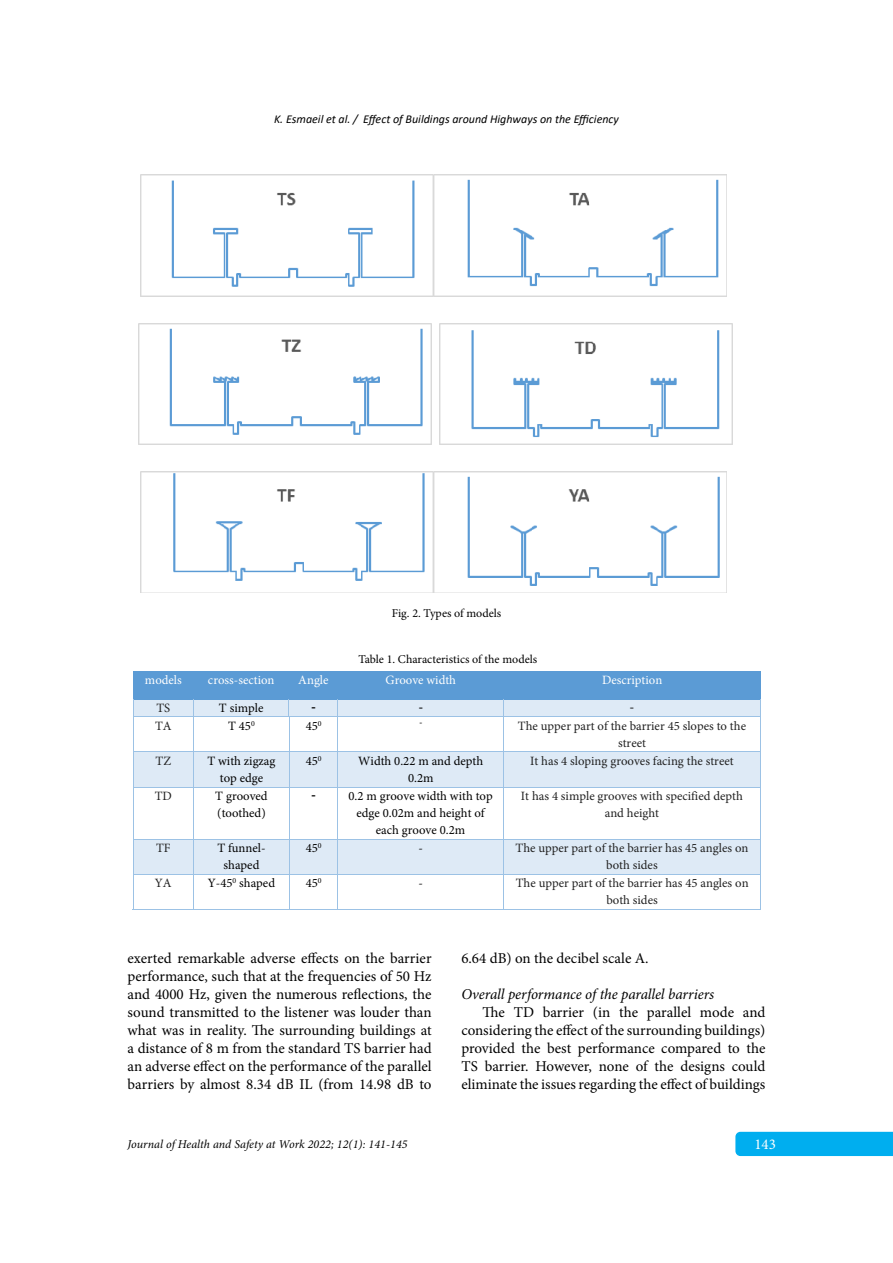
<style>
.page{position:relative;width:893px;height:1263px;background:#fff}
.page>*{position:absolute;margin:0;border:0;box-sizing:border-box;transform-origin:0 0}
.t1{font:15px/18px "Minion Pro";color:#000;text-align:justify}
.t2{font:italic 15px "Minion Pro";letter-spacing:-.005em;color:#000}
.t3{font:15px "Minion Pro";color:#fff}
.t4{font:12.75px/17.1px "Minion Pro";color:#212121;text-align:center}
.t5{font:12.75px/17.1px "Minion Pro";color:#000;text-align:center}
.t6{font:12.75px "Minion Pro";color:#fff}
.t7{font:12.75px "Arial";color:#000}
.t8{font:12.75px "Times New Roman";color:#000}
.t9{font:12.75px "Times New Roman";color:#212121}
.t10{font:italic 12px "Calibri";color:#000}
.t11{font:12px "Minion Pro";color:#000}
.t12{font:italic 12px "Minion Pro";color:#000}
.t13{font:8.4px "Times New Roman";color:#000}
.t14{font:7.8px "Minion Pro";color:#000}
</style>
<div class="page">
<div style="left:735px;top:1132px;width:158px;height:24px;background:#00aeef"></div>
<img style="left:140px;top:175px;width:586px;height:121px">
<img style="left:440px;top:323px;width:293px;height:121px">
<img style="left:138px;top:323px;width:293px;height:121px">
<img style="left:140px;top:472px;width:586px;height:121px">
<div style="left:504px;top:672px;width:256px;height:27px;background:#5b9bd5"></div>
<div style="left:338px;top:672px;width:166px;height:27px;background:#5b9bd5"></div>
<div style="left:289px;top:672px;width:49px;height:27px;background:#5b9bd5"></div>
<div style="left:193px;top:672px;width:96px;height:27px;background:#5b9bd5"></div>
<div style="left:133px;top:672px;width:60px;height:27px;background:#5b9bd5"></div>
<hr style="left:133px;top:671px;width:628px;height:1px;background:#5b9bd5">
<div style="left:504px;top:699px;width:256px;height:18px;background:#deeaf6"></div>
<div style="left:338px;top:699px;width:165px;height:18px;background:#deeaf6"></div>
<div style="left:289px;top:699px;width:48px;height:18px;background:#deeaf6"></div>
<div style="left:194px;top:699px;width:95px;height:18px;background:#deeaf6"></div>
<div style="left:134px;top:699px;width:59px;height:18px;background:#deeaf6"></div>
<hr style="left:133px;top:699px;width:628px;height:1px;background:#5b9bd5">
<svg style="left:133px;top:699px;width:1px;height:18px"></svg>
<svg style="left:193px;top:699px;width:1px;height:18px"></svg>
<svg style="left:337px;top:699px;width:1px;height:18px"></svg>
<svg style="left:503px;top:699px;width:1px;height:18px"></svg>
<svg style="left:760px;top:672px;width:1px;height:45px"></svg>
<hr style="left:133px;top:717px;width:628px;height:1px;background:#9cc2e5">
<hr style="left:133px;top:717px;width:1px;height:35px;background:#9cc2e5">
<hr style="left:193px;top:717px;width:1px;height:35px;background:#9cc2e5">
<hr style="left:289px;top:717px;width:1px;height:35px;background:#9cc2e5">
<hr style="left:337px;top:717px;width:1px;height:35px;background:#9cc2e5">
<hr style="left:503px;top:717px;width:1px;height:35px;background:#9cc2e5">
<hr style="left:760px;top:717px;width:1px;height:35px;background:#9cc2e5">
<div style="left:504px;top:752px;width:256px;height:35px;background:#deeaf6"></div>
<div style="left:338px;top:752px;width:165px;height:35px;background:#deeaf6"></div>
<div style="left:290px;top:752px;width:47px;height:35px;background:#deeaf6"></div>
<div style="left:194px;top:752px;width:95px;height:35px;background:#deeaf6"></div>
<div style="left:134px;top:752px;width:59px;height:35px;background:#deeaf6"></div>
<hr style="left:133px;top:752px;width:628px;height:1px;background:#9cc2e5">
<hr style="left:133px;top:752px;width:1px;height:35px;background:#9cc2e5">
<hr style="left:193px;top:752px;width:1px;height:35px;background:#9cc2e5">
<hr style="left:289px;top:752px;width:1px;height:35px;background:#9cc2e5">
<hr style="left:337px;top:752px;width:1px;height:35px;background:#9cc2e5">
<hr style="left:503px;top:752px;width:1px;height:35px;background:#9cc2e5">
<hr style="left:760px;top:752px;width:1px;height:35px;background:#9cc2e5">
<hr style="left:133px;top:787px;width:628px;height:1px;background:#9cc2e5">
<hr style="left:133px;top:787px;width:1px;height:52px;background:#9cc2e5">
<hr style="left:193px;top:787px;width:1px;height:52px;background:#9cc2e5">
<hr style="left:289px;top:787px;width:1px;height:52px;background:#9cc2e5">
<hr style="left:337px;top:787px;width:1px;height:52px;background:#9cc2e5">
<hr style="left:503px;top:787px;width:1px;height:52px;background:#9cc2e5">
<hr style="left:760px;top:787px;width:1px;height:52px;background:#9cc2e5">
<div style="left:504px;top:839px;width:256px;height:35px;background:#deeaf6"></div>
<div style="left:338px;top:839px;width:165px;height:35px;background:#deeaf6"></div>
<div style="left:290px;top:839px;width:47px;height:35px;background:#deeaf6"></div>
<div style="left:194px;top:839px;width:95px;height:35px;background:#deeaf6"></div>
<div style="left:134px;top:839px;width:59px;height:35px;background:#deeaf6"></div>
<hr style="left:133px;top:839px;width:628px;height:1px;background:#9cc2e5">
<hr style="left:133px;top:839px;width:1px;height:35px;background:#9cc2e5">
<hr style="left:193px;top:839px;width:1px;height:35px;background:#9cc2e5">
<hr style="left:289px;top:839px;width:1px;height:35px;background:#9cc2e5">
<hr style="left:337px;top:839px;width:1px;height:35px;background:#9cc2e5">
<hr style="left:503px;top:839px;width:1px;height:35px;background:#9cc2e5">
<hr style="left:760px;top:839px;width:1px;height:35px;background:#9cc2e5">
<hr style="left:133px;top:874px;width:628px;height:1px;background:#9cc2e5">
<hr style="left:133px;top:874px;width:1px;height:35px;background:#9cc2e5">
<hr style="left:133px;top:909px;width:60px;height:1px;background:#9cc2e5">
<hr style="left:193px;top:874px;width:1px;height:35px;background:#9cc2e5">
<hr style="left:194px;top:909px;width:95px;height:1px;background:#9cc2e5">
<hr style="left:289px;top:874px;width:1px;height:35px;background:#9cc2e5">
<hr style="left:290px;top:909px;width:47px;height:1px;background:#9cc2e5">
<hr style="left:337px;top:874px;width:1px;height:35px;background:#9cc2e5">
<hr style="left:338px;top:909px;width:165px;height:1px;background:#9cc2e5">
<hr style="left:503px;top:874px;width:1px;height:35px;background:#9cc2e5">
<hr style="left:504px;top:909px;width:256px;height:1px;background:#9cc2e5">
<hr style="left:760px;top:874px;width:1px;height:35px;background:#9cc2e5">
<p class="t10" style="left:274px;top:111px;width:346px">K. Esmaeil et al. / Effect of Buildings around Highways on the Efficiency</p>
<p class="t11" style="left:392px;top:605px;width:111px">Fig. 2. Types of models</p>
<p class="t11" style="left:358px;top:651px;width:180px">Table 1. Characteristics of the models</p>
<p class="t6" style="left:145px;top:672px;width:38px">models</p>
<p class="t6" style="left:208px;top:672px;width:68px">cross-section</p>
<p class="t6" style="left:298px;top:672px;width:32px">Angle</p>
<p class="t6" style="left:386px;top:672px;width:72px">Groove width</p>
<p class="t6" style="left:602px;top:672px;width:62px">Description</p>
<p class="t4" style="left:156px;top:699px;width:15px">TS</p>
<p class="t5" style="left:219px;top:699px;width:46px">T simple</p>
<p class="t7" style="left:311px;top:698px;width:6px">-</p>
<p class="t8" style="left:419px;top:698px;width:6px">-</p>
<p class="t9" style="left:630px;top:698px;width:6px">-</p>
<p class="t4" style="left:518px;top:717px;width:230px">The upper part of the barrier 45 slopes to the street</p>
<p class="t14" style="left:251px;top:718px;width:5px">0</p>
<p class="t14" style="left:318px;top:718px;width:5px">0</p>
<p class="t13" style="left:419px;top:716px;width:4px">-</p>
<p class="t4" style="left:155px;top:717px;width:18px">TA</p>
<p class="t5" style="left:228px;top:717px;width:24px">T 45</p>
<p class="t5" style="left:306px;top:717px;width:14px">45</p>
<p class="t4" style="left:156px;top:752px;width:17px">TZ</p>
<p class="t14" style="left:318px;top:753px;width:5px">0</p>
<p class="t5" style="left:208px;top:752px;width:69px">T with zigzag</p>
<p class="t5" style="left:306px;top:752px;width:14px">45</p>
<p class="t5" style="left:220px;top:769px;width:45px">top edge</p>
<p class="t5" style="left:358px;top:752px;width:126px">Width 0.22 m and depth</p>
<p class="t4" style="left:530px;top:752px;width:205px">It has 4 sloping grooves facing the street</p>
<p class="t5" style="left:408px;top:769px;width:27px">0.2m</p>
<p class="t4" style="left:155px;top:787px;width:19px">TD</p>
<p class="t5" style="left:215px;top:787px;width:54px">T grooved</p>
<p class="t7" style="left:312px;top:786px;width:6px">-</p>
<p class="t5" style="left:217px;top:804px;width:50px">(toothed)</p>
<p class="t5" style="left:348px;top:787px;width:146px">0.2 m groove width with top edge 0.02m and height of each groove 0.2m</p>
<p class="t4" style="left:521px;top:787px;width:223px">It has 4 simple grooves with specified depth and height</p>
<p class="t4" style="left:156px;top:839px;width:16px">TF</p>
<p class="t14" style="left:318px;top:840px;width:5px">0</p>
<p class="t5" style="left:217px;top:839px;width:50px">T funnel-</p>
<p class="t5" style="left:306px;top:839px;width:14px">45</p>
<p class="t5" style="left:224px;top:857px;width:37px">shaped</p>
<p class="t5" style="left:418px;top:839px;width:6px">-</p>
<p class="t4" style="left:516px;top:839px;width:234px">The upper part of the barrier has 45 angles on both sides</p>
<p class="t14" style="left:233px;top:875px;width:5px">0</p>
<p class="t14" style="left:318px;top:875px;width:5px">0</p>
<p class="t5" style="left:239px;top:874px;width:37px">shaped</p>
<p class="t5" style="left:306px;top:874px;width:14px">45</p>
<p class="t4" style="left:155px;top:874px;width:18px">YA</p>
<p class="t5" style="left:208px;top:874px;width:26px">Y-45</p>
<p class="t5" style="left:418px;top:874px;width:6px">-</p>
<p class="t4" style="left:516px;top:874px;width:234px">The upper part of the barrier has 45 angles on both sides</p>
<p class="t1" style="left:128px;top:950px;width:306px">exerted remarkable adverse effects on the barrier performance, such that at the frequencies of 50 Hz and 4000 Hz, given the numerous reflections, the sound transmitted to the listener was louder than what was in reality. The surrounding buildings at a distance of 8 m from the standard TS barrier had an adverse effect on the performance of the parallel barriers by almost 8.34 dB IL (from 14.98 dB to</p>
<p class="t1" style="left:461px;top:950px;width:189px">6.64 dB) on the decibel scale A.</p>
<p class="t2" style="left:461px;top:984px;width:254px">Overall performance of the parallel barriers</p>
<p class="t1" style="left:461px;top:1004px;width:306px;text-indent:21px">The TD barrier (in the parallel mode and considering the effect of the surrounding buildings) provided the best performance compared to the TS barrier. However, none of the designs could eliminate the issues regarding the effect of buildings</p>
<p class="t12" style="left:128px;top:1136px;width:282px">Journal of Health and Safety at Work 2022; 12(1): 141-145</p>
<p class="t3" style="left:754px;top:1134px;width:23px">143</p>
</div>
